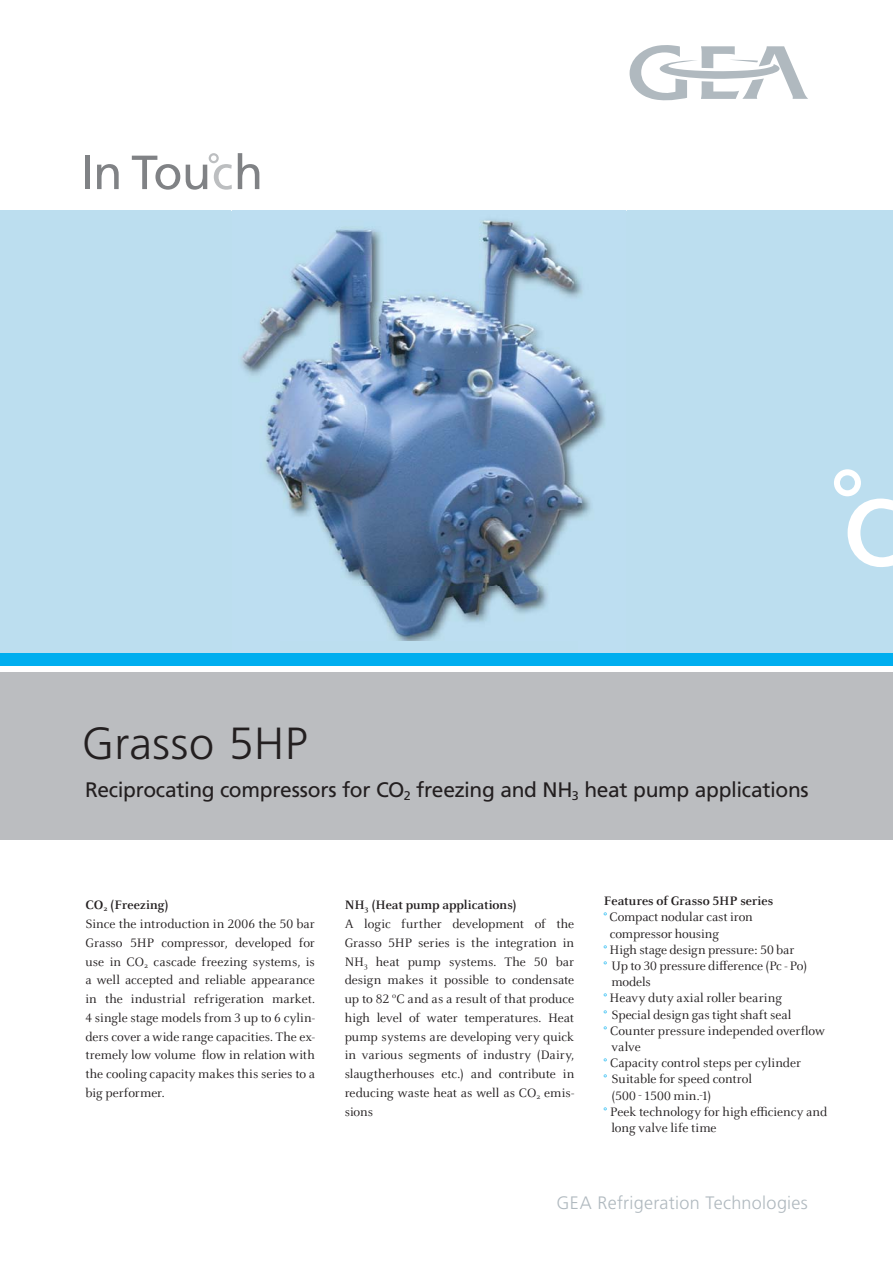
<style>
.page{position:relative;width:893px;height:1263px;background:#fff}
.page>*{position:absolute;margin:0;border:0;box-sizing:border-box;transform-origin:0 0}
.t1{font:300 45px "Frutiger LT Std";letter-spacing:.005em;color:#231f20}
.t2{font:21px "Frutiger LT Std";letter-spacing:-.015em;color:#231f20}
.t3{font:300 18px "Frutiger LT Std";letter-spacing:.015em;color:#b0b9bf}
.t4{font:13.5px/18.8px "Celeste OT";color:#231f20}
.t5{font:700 13.5px "Celeste OT";color:#231f20}
.s1{font-weight:700}
.s2{font-weight:700;color:#00aeef}
</style>
<div class="page">
<div style="left:0;top:210px;width:893px;height:444px;background:#bcdeef"></div>
<svg style="left:834px;top:469px;width:59px;height:98px"></svg>
<div style="left:0;top:653px;width:893px;height:13px;background:#00aeef"></div>
<div style="left:0;top:672px;width:893px;height:168px;background:#bbbdc0"></div>
<img style="left:241px;top:220px;width:364px;height:420px">
<div style="left:85px;top:156px;width:5px;height:33px;background:#808285"></div>
<svg style="left:97px;top:164px;width:22px;height:25px"></svg>
<svg style="left:132px;top:156px;width:48px;height:34px"></svg>
<svg style="left:186px;top:153px;width:46px;height:37px"></svg>
<svg style="left:238px;top:153px;width:21px;height:36px"></svg>
<svg style="left:629px;top:45px;width:179px;height:56px"></svg>
<h1 class="t1" style="left:82px;top:724px;width:227px">Grasso 5HP</h1>
<h2 class="t2" style="left:85px;top:781px;width:725px">Reciprocating compressors for CO<sub>2</sub> freezing and NH<sub>3</sub> heat pump applications</h2>
<p class="t4" style="left:85px;top:897px;width:231px"><span class="s1">CO</span><sub>2</sub> <span class="s1">(Freezing)<br></span>Since the introduction in 2006 the 50 bar Grasso 5HP compressor, developed for use in CO<sub>2</sub> cascade freezing systems, is a well accepted and reliable appearance in the industrial refrigeration market.<br>4 single stage models from 3 up to 6 cylin&shy;ders cover a wide range capacities. The ex&shy;tremely low volume flow in relation with the cooling capacity makes this series to a big performer.</p>
<p class="t4" style="left:345px;top:897px;width:231px"><span class="s1">NH</span><sub>3</sub> <span class="s1">(Heat pump applications)<br></span>A logic further development of the Grasso 5HP series is the integration in NH<sub>3</sub> heat pump systems. The 50 bar design makes it possible to condensate up to 82 <sup>o</sup>C and as a result of that produce high level of water temperatures. Heat pump systems are developing very quick in various segments of industry (Dairy, slaugtherhouses etc.) and contribute in reducing waste heat as well as CO<sub>2</sub> emis&shy;sions</p>
<p class="t5" style="left:604px;top:896px;width:171px">Features of Grasso 5HP series</p>
<p class="t4" style="left:604px;top:909px;width:150px"><span class="s2">°</span> Compact nodular cast iron</p>
<p class="t4" style="left:610px;top:925px;width:110px">compressor housing</p>
<p class="t4" style="left:604px;top:941px;width:192px"><span class="s2">°</span> High stage design pressure: 50 bar</p>
<p class="t4" style="left:604px;top:957px;width:205px"><span class="s2">°</span> Up to 30 pressure difference (Pc - Po)</p>
<p class="t4" style="left:611px;top:974px;width:41px">models</p>
<p class="t4" style="left:604px;top:990px;width:180px"><span class="s2">°</span> Heavy duty axial roller bearing</p>
<p class="t4" style="left:604px;top:1006px;width:189px"><span class="s2">°</span> Special design gas tight shaft seal</p>
<p class="t4" style="left:604px;top:1022px;width:223px"><span class="s2">°</span> Counter pressure independed overflow</p>
<p class="t4" style="left:611px;top:1038px;width:31px">valve</p>
<p class="t4" style="left:604px;top:1055px;width:199px"><span class="s2">°</span> Capacity control steps per cylinder</p>
<p class="t4" style="left:604px;top:1071px;width:150px"><span class="s2">°</span> Suitable for speed control</p>
<p class="t4" style="left:611px;top:1087px;width:101px">(500 - 1500 min.-1)</p>
<p class="t4" style="left:604px;top:1103px;width:225px"><span class="s2">°</span> Peek technology for high efficiency and</p>
<p class="t4" style="left:611px;top:1119px;width:107px">long valve life time</p>
<h3 class="t3" style="left:557px;top:1195px;width:253px">GEA Refrigeration Technologies</h3>
</div>
